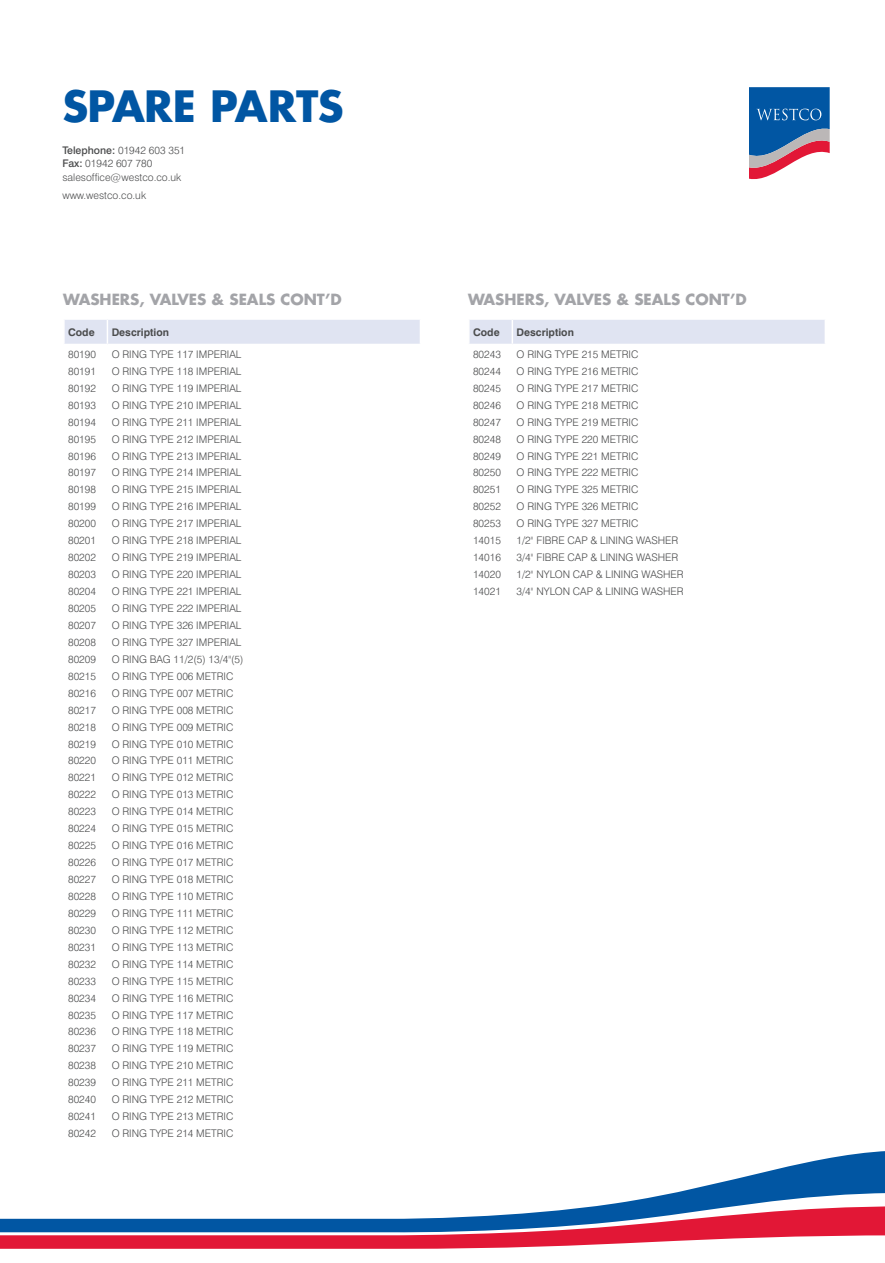
<style>
.page{position:relative;width:885px;height:1263px;background:#fff}
.page>*{position:absolute;margin:0;border:0;box-sizing:border-box;transform-origin:0 0}
.t1{font:700 42px "Futura Std";letter-spacing:-.02em;color:#0156a3}
.t2{font:700 15px "Futura Std";color:#a3a4a8}
.t3{font:300 10.5px/13.5px "Swiss 721 BT";color:#4b4c4d}
.t4{font:700 10.5px "Swiss 721 BT";color:#4b4c4d}
.s1{font-weight:500}
</style>
<div class="page">
<svg style="left:749px;top:87px;width:80px;height:92px"></svg>
<svg style="left:0;top:1233px;width:884px;height:16px"></svg>
<svg style="left:0;top:1151px;width:884px;height:82px"></svg>
<div style="left:64px;top:320px;width:355px;height:24px;background:#e0e4f2"></div>
<div style="left:469px;top:320px;width:355px;height:24px;background:#e0e4f2"></div>
<hr style="left:511px;top:320px;width:2px;height:24px;background:#fff">
<h1 class="t1" style="left:62px;top:78px;width:283px">SPARE PARTS</h1>
<p class="t3" style="left:62px;top:143px;width:124px"><span class="s1">Telephone:</span> 01942 603 351<br><span class="s1">Fax:</span> 01942 607 780 salesoffice@westco.co.uk</p>
<p class="t3" style="left:62px;top:188px;width:85px">www.westco.co.uk</p>
<h2 class="t2" style="left:63px;top:289px;width:280px">WASHERS, VALVES &amp; SEALS CONT’D</h2>
<h2 class="t2" style="left:468px;top:289px;width:280px">WASHERS, VALVES &amp; SEALS CONT’D</h2>
<p class="t4" style="left:68px;top:326px;width:28px">Code</p>
<p class="t4" style="left:112px;top:326px;width:59px">Description</p>
<p class="t3" style="left:68px;top:347px;width:29px">80190</p>
<p class="t3" style="left:112px;top:347px;width:131px">O RING TYPE 117 IMPERIAL</p>
<p class="t3" style="left:68px;top:364px;width:29px">80191</p>
<p class="t3" style="left:112px;top:364px;width:131px">O RING TYPE 118 IMPERIAL</p>
<p class="t3" style="left:68px;top:381px;width:29px">80192</p>
<p class="t3" style="left:112px;top:381px;width:131px">O RING TYPE 119 IMPERIAL</p>
<p class="t3" style="left:68px;top:398px;width:29px">80193</p>
<p class="t3" style="left:112px;top:398px;width:131px">O RING TYPE 210 IMPERIAL</p>
<p class="t3" style="left:68px;top:415px;width:29px">80194</p>
<p class="t3" style="left:112px;top:415px;width:131px">O RING TYPE 211 IMPERIAL</p>
<p class="t3" style="left:68px;top:432px;width:29px">80195</p>
<p class="t3" style="left:112px;top:432px;width:131px">O RING TYPE 212 IMPERIAL</p>
<p class="t3" style="left:68px;top:449px;width:29px">80196</p>
<p class="t3" style="left:112px;top:449px;width:131px">O RING TYPE 213 IMPERIAL</p>
<p class="t3" style="left:68px;top:466px;width:29px">80197</p>
<p class="t3" style="left:112px;top:466px;width:131px">O RING TYPE 214 IMPERIAL</p>
<p class="t3" style="left:68px;top:483px;width:29px">80198</p>
<p class="t3" style="left:112px;top:483px;width:131px">O RING TYPE 215 IMPERIAL</p>
<p class="t3" style="left:68px;top:500px;width:29px">80199</p>
<p class="t3" style="left:112px;top:500px;width:131px">O RING TYPE 216 IMPERIAL</p>
<p class="t3" style="left:68px;top:517px;width:29px">80200</p>
<p class="t3" style="left:112px;top:517px;width:131px">O RING TYPE 217 IMPERIAL</p>
<p class="t3" style="left:68px;top:534px;width:29px">80201</p>
<p class="t3" style="left:112px;top:534px;width:131px">O RING TYPE 218 IMPERIAL</p>
<p class="t3" style="left:68px;top:551px;width:29px">80202</p>
<p class="t3" style="left:112px;top:551px;width:131px">O RING TYPE 219 IMPERIAL</p>
<p class="t3" style="left:68px;top:567px;width:29px">80203</p>
<p class="t3" style="left:112px;top:567px;width:131px">O RING TYPE 220 IMPERIAL</p>
<p class="t3" style="left:68px;top:584px;width:29px">80204</p>
<p class="t3" style="left:112px;top:584px;width:131px">O RING TYPE 221 IMPERIAL</p>
<p class="t3" style="left:68px;top:601px;width:29px">80205</p>
<p class="t3" style="left:112px;top:601px;width:131px">O RING TYPE 222 IMPERIAL</p>
<p class="t3" style="left:68px;top:618px;width:29px">80207</p>
<p class="t3" style="left:112px;top:618px;width:131px">O RING TYPE 326 IMPERIAL</p>
<p class="t3" style="left:68px;top:635px;width:29px">80208</p>
<p class="t3" style="left:112px;top:635px;width:131px">O RING TYPE 327 IMPERIAL</p>
<p class="t3" style="left:68px;top:652px;width:29px">80209</p>
<p class="t3" style="left:112px;top:652px;width:133px">O RING BAG 11/2(5) 13/4"(5)</p>
<p class="t3" style="left:68px;top:669px;width:29px">80215</p>
<p class="t3" style="left:112px;top:669px;width:123px">O RING TYPE 006 METRIC</p>
<p class="t3" style="left:68px;top:686px;width:29px">80216</p>
<p class="t3" style="left:112px;top:686px;width:123px">O RING TYPE 007 METRIC</p>
<p class="t3" style="left:68px;top:703px;width:29px">80217</p>
<p class="t3" style="left:112px;top:703px;width:123px">O RING TYPE 008 METRIC</p>
<p class="t3" style="left:68px;top:720px;width:29px">80218</p>
<p class="t3" style="left:112px;top:720px;width:123px">O RING TYPE 009 METRIC</p>
<p class="t3" style="left:68px;top:737px;width:29px">80219</p>
<p class="t3" style="left:112px;top:737px;width:123px">O RING TYPE 010 METRIC</p>
<p class="t3" style="left:68px;top:754px;width:29px">80220</p>
<p class="t3" style="left:112px;top:754px;width:123px">O RING TYPE 011 METRIC</p>
<p class="t3" style="left:68px;top:771px;width:29px">80221</p>
<p class="t3" style="left:112px;top:771px;width:123px">O RING TYPE 012 METRIC</p>
<p class="t3" style="left:68px;top:788px;width:29px">80222</p>
<p class="t3" style="left:112px;top:788px;width:123px">O RING TYPE 013 METRIC</p>
<p class="t3" style="left:68px;top:805px;width:29px">80223</p>
<p class="t3" style="left:112px;top:805px;width:123px">O RING TYPE 014 METRIC</p>
<p class="t3" style="left:68px;top:822px;width:29px">80224</p>
<p class="t3" style="left:112px;top:822px;width:123px">O RING TYPE 015 METRIC</p>
<p class="t3" style="left:68px;top:838px;width:29px">80225</p>
<p class="t3" style="left:112px;top:838px;width:123px">O RING TYPE 016 METRIC</p>
<p class="t3" style="left:68px;top:855px;width:29px">80226</p>
<p class="t3" style="left:112px;top:855px;width:123px">O RING TYPE 017 METRIC</p>
<p class="t3" style="left:68px;top:872px;width:29px">80227</p>
<p class="t3" style="left:112px;top:872px;width:123px">O RING TYPE 018 METRIC</p>
<p class="t3" style="left:68px;top:889px;width:29px">80228</p>
<p class="t3" style="left:112px;top:889px;width:123px">O RING TYPE 110 METRIC</p>
<p class="t3" style="left:68px;top:906px;width:29px">80229</p>
<p class="t3" style="left:112px;top:906px;width:123px">O RING TYPE 111 METRIC</p>
<p class="t3" style="left:68px;top:923px;width:29px">80230</p>
<p class="t3" style="left:112px;top:923px;width:123px">O RING TYPE 112 METRIC</p>
<p class="t3" style="left:68px;top:940px;width:29px">80231</p>
<p class="t3" style="left:112px;top:940px;width:123px">O RING TYPE 113 METRIC</p>
<p class="t3" style="left:68px;top:957px;width:29px">80232</p>
<p class="t3" style="left:112px;top:957px;width:123px">O RING TYPE 114 METRIC</p>
<p class="t3" style="left:68px;top:974px;width:29px">80233</p>
<p class="t3" style="left:112px;top:974px;width:123px">O RING TYPE 115 METRIC</p>
<p class="t3" style="left:68px;top:991px;width:29px">80234</p>
<p class="t3" style="left:112px;top:991px;width:123px">O RING TYPE 116 METRIC</p>
<p class="t3" style="left:68px;top:1008px;width:29px">80235</p>
<p class="t3" style="left:112px;top:1008px;width:123px">O RING TYPE 117 METRIC</p>
<p class="t3" style="left:68px;top:1025px;width:29px">80236</p>
<p class="t3" style="left:112px;top:1025px;width:123px">O RING TYPE 118 METRIC</p>
<p class="t3" style="left:68px;top:1042px;width:29px">80237</p>
<p class="t3" style="left:112px;top:1042px;width:123px">O RING TYPE 119 METRIC</p>
<p class="t3" style="left:68px;top:1059px;width:29px">80238</p>
<p class="t3" style="left:112px;top:1059px;width:123px">O RING TYPE 210 METRIC</p>
<p class="t3" style="left:68px;top:1076px;width:29px">80239</p>
<p class="t3" style="left:112px;top:1076px;width:123px">O RING TYPE 211 METRIC</p>
<p class="t3" style="left:68px;top:1092px;width:29px">80240</p>
<p class="t3" style="left:112px;top:1092px;width:123px">O RING TYPE 212 METRIC</p>
<p class="t3" style="left:68px;top:1109px;width:29px">80241</p>
<p class="t3" style="left:112px;top:1109px;width:123px">O RING TYPE 213 METRIC</p>
<p class="t3" style="left:68px;top:1126px;width:29px">80242</p>
<p class="t3" style="left:112px;top:1126px;width:123px">O RING TYPE 214 METRIC</p>
<p class="t4" style="left:473px;top:326px;width:28px">Code</p>
<p class="t4" style="left:516px;top:326px;width:59px">Description</p>
<p class="t3" style="left:473px;top:347px;width:29px">80243</p>
<p class="t3" style="left:516px;top:347px;width:123px">O RING TYPE 215 METRIC</p>
<p class="t3" style="left:473px;top:364px;width:29px">80244</p>
<p class="t3" style="left:516px;top:364px;width:123px">O RING TYPE 216 METRIC</p>
<p class="t3" style="left:473px;top:381px;width:29px">80245</p>
<p class="t3" style="left:516px;top:381px;width:123px">O RING TYPE 217 METRIC</p>
<p class="t3" style="left:473px;top:398px;width:29px">80246</p>
<p class="t3" style="left:516px;top:398px;width:123px">O RING TYPE 218 METRIC</p>
<p class="t3" style="left:473px;top:415px;width:29px">80247</p>
<p class="t3" style="left:516px;top:415px;width:123px">O RING TYPE 219 METRIC</p>
<p class="t3" style="left:473px;top:432px;width:29px">80248</p>
<p class="t3" style="left:516px;top:432px;width:123px">O RING TYPE 220 METRIC</p>
<p class="t3" style="left:473px;top:449px;width:29px">80249</p>
<p class="t3" style="left:516px;top:449px;width:123px">O RING TYPE 221 METRIC</p>
<p class="t3" style="left:473px;top:466px;width:29px">80250</p>
<p class="t3" style="left:516px;top:466px;width:123px">O RING TYPE 222 METRIC</p>
<p class="t3" style="left:473px;top:483px;width:29px">80251</p>
<p class="t3" style="left:516px;top:483px;width:123px">O RING TYPE 325 METRIC</p>
<p class="t3" style="left:473px;top:500px;width:29px">80252</p>
<p class="t3" style="left:516px;top:500px;width:123px">O RING TYPE 326 METRIC</p>
<p class="t3" style="left:473px;top:517px;width:29px">80253</p>
<p class="t3" style="left:516px;top:517px;width:123px">O RING TYPE 327 METRIC</p>
<p class="t3" style="left:473px;top:534px;width:29px">14015</p>
<p class="t3" style="left:516px;top:534px;width:163px">1/2" FIBRE CAP &amp; LINING WASHER</p>
<p class="t3" style="left:473px;top:551px;width:29px">14016</p>
<p class="t3" style="left:516px;top:551px;width:163px">3/4" FIBRE CAP &amp; LINING WASHER</p>
<p class="t3" style="left:473px;top:567px;width:29px">14020</p>
<p class="t3" style="left:516px;top:567px;width:169px">1/2" NYLON CAP &amp; LINING WASHER</p>
<p class="t3" style="left:473px;top:584px;width:29px">14021</p>
<p class="t3" style="left:516px;top:584px;width:169px">3/4" NYLON CAP &amp; LINING WASHER</p>
</div>
